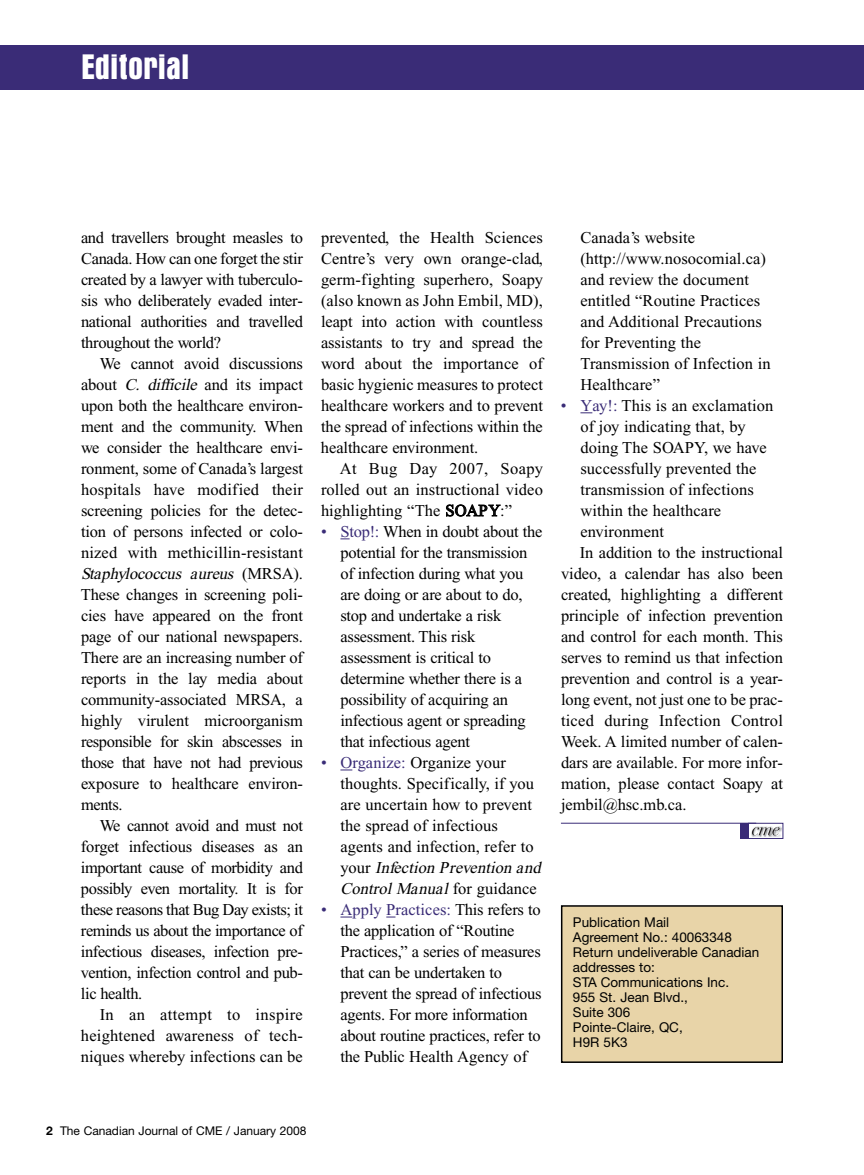
<style>
.page{position:relative;width:864px;height:1175px;background:#fff}
.page>*{position:absolute;margin:0;border:0;box-sizing:border-box;transform-origin:0 0}
.t1{font:700 condensed 36px "Aurora BT";color:#fff}
.t2{font:16.5px/21px "Times New Roman";letter-spacing:-.005em;color:#000;text-align:justify}
.t3{font:16.5px "Times New Roman";letter-spacing:.015em;color:#000}
.t4{font:13.5px/15px "Helvetica Neue";color:#000}
.t5{font:12px "Helvetica Neue";color:#000}
.s1{font-style:italic}
.s2{color:#3a2c77}
.s3{font-weight:700}
</style>
<div class="page">
<svg style="left:340px;top:769px;width:12px;height:1px"></svg>
<svg style="left:340px;top:916px;width:12px;height:1px"></svg>
<svg style="left:580px;top:412px;width:12px;height:1px"></svg>
<div style="left:0;top:45px;width:864px;height:44px;background:#3a2c77"></div>
<div style="left:562px;top:906px;width:220px;height:156px;background:#e8d4a8"></div>
<div style="left:561px;top:905px;width:222px;height:157px;border:2px solid #000"></div>
<div style="left:748px;top:823px;width:35px;height:15px;border:1px solid #3a2c77"></div>
<img style="left:751px;top:826px;width:30px;height:11px">
<svg style="left:752px;top:827px;width:28px;height:8px"></svg>
<div style="left:740px;top:823px;width:9px;height:15px;background:#3a2c77"></div>
<hr style="left:561px;top:822px;width:195px;height:1px;background:#3a2c77">
<h1 class="t1" style="left:81px;top:45px;width:110px">Editorial</h1>
<p class="t2" style="left:81px;top:229px;width:223px">and travellers brought measles to Canada. How can one forget the stir created by a lawyer with tuberculo&shy;sis who deliberately evaded inter&shy;national authorities and travelled throughout the world?</p>
<p class="t2" style="left:81px;top:355px;width:223px;text-indent:19px">We cannot avoid discussions about <span class="s1">C. difficile</span> and its impact upon both the healthcare environ&shy;ment and the community. When we consider the healthcare envi&shy;ronment, some of Canada’s largest hospitals have modified their screening policies for the detec&shy;tion of persons infected or colo&shy;nized with methicillin-resistant <span class="s1">Staphylococcus aureus</span> ( M R S A ) .<br>These changes in screening poli&shy;cies have appeared on the front page of our national newspapers.<br>There are an increasing number of reports in the lay media about community-associated MRSA, a highly virulent microorganism responsible for skin abscesses in those that have not had previous exposure to healthcare environ&shy;ments.</p>
<p class="t2" style="left:81px;top:817px;width:223px;text-indent:19px">We cannot avoid and must not forget infectious diseases as an important cause of morbidity and possibly even mortality. It is for these reasons that Bug Day exists; it reminds us about the importance of infectious diseases, infection pre&shy;vention, infection control and pub&shy;lic health.</p>
<p class="t2" style="left:81px;top:1006px;width:223px;text-indent:19px">In an attempt to inspire heightened awareness of tech&shy;niques whereby infections can be</p>
<p class="t2" style="left:321px;top:229px;width:223px">prevented, the Health Sciences Centre’s very own orange-clad, germ-fighting superhero, Soapy (also known as John Embil, MD), leapt into action with countless assistants to try and spread the word about the importance of basic hygienic measures to protect healthcare workers and to prevent the spread of infections within the healthcare environment.</p>
<p class="t2" style="left:321px;top:460px;width:223px;text-indent:19px">At Bug Day 2007, Soapy rolled out an instructional video highlighting “The SOAPY:”</p>
<p class="t2" style="left:340px;top:523px;width:203px;text-align:left;text-indent:-19px"><span class="s2">• Stop!:</span> When in doubt about the potential for the transmission of infection during what you are doing or are about to do, stop and undertake a risk assessment. This risk assessment is critical to determine whether there is a possibility of acquiring an infectious agent or spreading that infectious agent</p>
<p class="t2" style="left:340px;top:754px;width:202px;text-align:left;text-indent:-19px"><span class="s2">• Organize:</span> Organize your thoughts. Specifically, if you are uncertain how to prevent the spread of infectious agents and infection, refer to y o u r <span class="s1">Infection Prevention and<br>ControlManual</span>for guidance</p>
<p class="t2" style="left:340px;top:901px;width:203px;text-align:left;text-indent:-19px"><span class="s2">• Apply Practices:</span> This refers to the application of “Routine<br>Practices,” a series of measures that can be undertaken to prevent the spread of infectious agents. For more information about routine practices, refer to the Public Health Agency of</p>
<p class="t2" style="left:580px;top:229px;width:192px;text-align:left">Canada’s website (http://www.nosocomial.ca) and review the document entitled “Routine Practices and Additional Precautions for Preventing the<br>Transmission of Infection in<br>Healthcare”</p>
<p class="t2" style="left:561px;top:397px;width:214px"><span class="s2">• Yay!:</span> This is an exclamation</p>
<p class="t2" style="left:580px;top:418px;width:167px">of joy indicating that, by</p>
<p class="t2" style="left:580px;top:439px;width:188px">doing The SOAPY, we have</p>
<p class="t2" style="left:580px;top:460px;width:177px">successfully prevented the</p>
<p class="t2" style="left:580px;top:481px;width:175px">transmission of infections</p>
<p class="t2" style="left:580px;top:502px;width:142px">within the healthcare</p>
<p class="t2" style="left:580px;top:523px;width:85px">environment</p>
<p class="t2" style="left:580px;top:544px;width:205px">In addition to the instructional</p>
<p class="t2" style="left:561px;top:565px;width:223px">video, a calendar has also been</p>
<p class="t2" style="left:561px;top:586px;width:223px">created, highlighting a different</p>
<p class="t2" style="left:561px;top:607px;width:223px">principle of infection prevention</p>
<p class="t2" style="left:561px;top:628px;width:223px">and control for each month. This</p>
<p class="t2" style="left:561px;top:649px;width:223px">serves to remind us that infection</p>
<p class="t2" style="left:561px;top:670px;width:223px">prevention and control is a year-</p>
<p class="t2" style="left:561px;top:691px;width:223px">long event, not just one to be prac-</p>
<p class="t3" style="left:561px;top:715px;width:223px">ticed during Infection Control</p>
<p class="t2" style="left:561px;top:733px;width:223px">Week. A limited number of calen-</p>
<p class="t2" style="left:561px;top:754px;width:223px">dars are available. For more infor-</p>
<p class="t2" style="left:561px;top:775px;width:223px">mation, please contact Soapy at</p>
<p class="t2" style="left:561px;top:796px;width:127px">jembil@hsc.mb.ca.</p>
<p class="t4" style="left:573px;top:915px;width:188px">Publication Mail<br>Agreement No.: 40063348<br>Return undeliverable Canadian addresses to:<br>STA Communications Inc.<br>955 St. Jean Blvd.,<br>Suite 306<br>Pointe-Claire, QC,<br>H9R 5K3</p>
<p class="t5" style="left:46px;top:1126px;width:262px"><span class="s3">2</span> The Canadian Journal of CME / January 2008</p>
</div>
